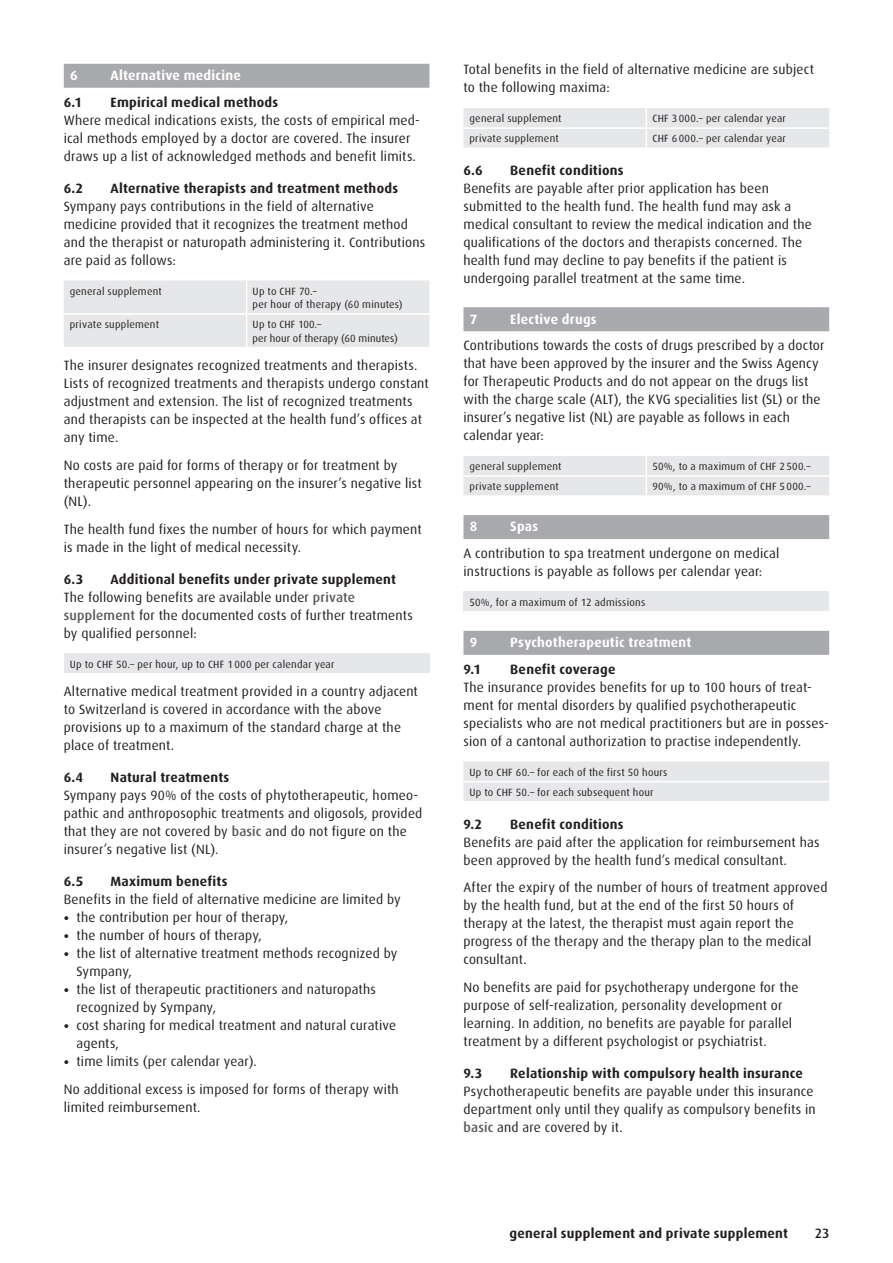
<style>
.page{position:relative;width:893px;height:1263px;background:#fff}
.page>*{position:absolute;margin:0;border:0;box-sizing:border-box;transform-origin:0 0}
.t1{font:13.5px/18px "Dax";letter-spacing:.015em;color:#231f20}
.t2{font:700 13.5px "Dax";letter-spacing:.02em;color:#231f20}
.t3{font:700 13.5px "Dax";letter-spacing:.02em;color:#fff}
.t4{font:500 13.5px "Dax";color:#231f20}
.t5{font:10.5px/13.5px "Dax";letter-spacing:.025em;color:#231f20}
.s1{font-weight:700}
.s2{font-weight:500;color:#57585a}
</style>
<div class="page">
<div style="left:64px;top:64px;width:365px;height:24px;background:#a8a9ad"></div>
<div style="left:64px;top:280px;width:365px;height:67px;background:#e6e7e9"></div>
<hr style="left:246px;top:280px;width:1px;height:33px;background:#fff">
<hr style="left:64px;top:313px;width:183px;height:2px;background:#fff">
<hr style="left:247px;top:313px;width:182px;height:2px;background:#fff">
<hr style="left:246px;top:315px;width:1px;height:32px;background:#fff">
<div style="left:64px;top:654px;width:365px;height:20px;background:#e6e7e9"></div>
<hr style="left:64px;top:673px;width:365px;height:1px;background:#fff">
<div style="left:463px;top:307px;width:366px;height:24px;background:#a8a9ad"></div>
<div style="left:463px;top:515px;width:366px;height:24px;background:#a8a9ad"></div>
<div style="left:463px;top:631px;width:366px;height:24px;background:#a8a9ad"></div>
<div style="left:463px;top:108px;width:366px;height:39px;background:#e6e7e9"></div>
<div style="left:463px;top:456px;width:366px;height:39px;background:#e6e7e9"></div>
<div style="left:463px;top:592px;width:366px;height:20px;background:#e6e7e9"></div>
<hr style="left:463px;top:611px;width:366px;height:2px;background:#fff">
<div style="left:463px;top:761px;width:366px;height:40px;background:#e6e7e9"></div>
<hr style="left:463px;top:781px;width:366px;height:1px;background:#fff">
<p class="t3" style="left:70px;top:68px;width:9px">6</p>
<p class="t3" style="left:111px;top:68px;width:132px">Alternative medicine</p>
<p class="t2" style="left:64px;top:94px;width:20px">6.1</p>
<p class="t2" style="left:111px;top:94px;width:169px">Empirical medical methods</p>
<p class="t1" style="left:64px;top:111px;width:358px">Where medical indications exists, the costs of empirical med&shy;ical methods employed by a doctor are covered. The insurer draws up a list of acknowledged methods and benefit limits.</p>
<p class="t2" style="left:64px;top:180px;width:21px">6.2</p>
<p class="t2" style="left:111px;top:180px;width:289px">Alternative therapists and treatment methods</p>
<p class="t1" style="left:64px;top:197px;width:363px">Sympany pays contributions in the field of alternative medicine provided that it recognizes the treatment method and the therapist or naturopath administering it. Contributions are paid as follows:</p>
<p class="t5" style="left:70px;top:284px;width:94px">general supplement</p>
<p class="t5" style="left:253px;top:284px;width:152px">Up to CHF 70.–<br>per hour of therapy (60 minutes)</p>
<p class="t5" style="left:70px;top:318px;width:91px">private supplement</p>
<p class="t5" style="left:253px;top:318px;width:147px">Up to CHF 100.–<br>per hour of therapy (60 minutes)</p>
<p class="t1" style="left:64px;top:357px;width:367px">The insurer designates recognized treatments and therapists.<br>Lists of recognized treatments and therapists undergo constant adjustment and extension. The list of recognized treatments and therapists can be inspected at the health fund’s offices at any time.</p>
<p class="t1" style="left:64px;top:456px;width:360px">No costs are paid for forms of therapy or for treatment by therapeutic personnel appearing on the insurer’s negative list (NL).</p>
<p class="t1" style="left:64px;top:520px;width:359px">The health fund fixes the number of hours for which payment is made in the light of medical necessity.</p>
<p class="t2" style="left:64px;top:571px;width:21px">6.3</p>
<p class="t1" style="left:64px;top:570px;width:351px;text-indent:47px"><span class="s1">Additional benefits under private supplement </span>The following benefits are available under <span class="s2">private supplement</span> for the documented costs of further treatments by qualified personnel:</p>
<p class="t5" style="left:70px;top:657px;width:266px">Up to CHF 50.– per hour, up to CHF 1000 per calendar year</p>
<p class="t1" style="left:64px;top:683px;width:356px">Alternative medical treatment provided in a country adjacent to Switzerland is covered in accordance with the above provisions up to a maximum of the standard charge at the place of treatment.</p>
<p class="t2" style="left:64px;top:770px;width:21px">6.4</p>
<p class="t2" style="left:111px;top:770px;width:120px">Natural treatments</p>
<p class="t1" style="left:64px;top:787px;width:360px">Sympany pays 90% of the costs of phytotherapeutic, homeo&shy;pathic and anthroposophic treatments and oligosols, provided that they are not covered by <span class="s2">basic</span> and do not figure on the insurer’s negative list (NL).</p>
<p class="t2" style="left:64px;top:874px;width:21px">6.5</p>
<p class="t2" style="left:111px;top:874px;width:118px">Maximum benefits</p>
<p class="t1" style="left:64px;top:891px;width:338px">Benefits in the field of alternative medicine are limited by</p>
<p class="t1" style="left:64px;top:909px;width:226px"><span class="s1">•</span> the contribution per hour of therapy,</p>
<p class="t1" style="left:64px;top:927px;width:200px"><span class="s1">•</span> the number of hours of therapy,</p>
<p class="t1" style="left:77px;top:945px;width:322px;text-indent:-13px"><span class="s1">•</span> the list of alternative treatment methods recognized by<br>Sympany,</p>
<p class="t1" style="left:77px;top:981px;width:301px;text-indent:-13px"><span class="s1">•</span> the list of therapeutic practitioners and naturopaths recognized by Sympany,</p>
<p class="t1" style="left:77px;top:1017px;width:321px;text-indent:-13px"><span class="s1">•</span> cost sharing for medical treatment and natural curative agents,</p>
<p class="t1" style="left:64px;top:1048px;width:336px;line-height:27.8px"><span class="s1">•</span> time limits (per calendar year).<br>No additional excess is imposed for forms of therapy with</p>
<p class="t1" style="left:64px;top:1099px;width:138px">limited reimbursement.</p>
<p class="t1" style="left:463px;top:61px;width:352px">Total benefits in the field of alternative medicine are subject to the following maxima:</p>
<p class="t5" style="left:469px;top:112px;width:94px">general supplement</p>
<p class="t5" style="left:652px;top:112px;width:135px">CHF 3000.– per calendar year</p>
<p class="t5" style="left:469px;top:132px;width:91px">private supplement</p>
<p class="t5" style="left:652px;top:132px;width:135px">CHF 6000.– per calendar year</p>
<p class="t2" style="left:463px;top:163px;width:21px">6.6</p>
<p class="t2" style="left:510px;top:163px;width:115px">Benefit conditions</p>
<p class="t1" style="left:463px;top:179px;width:350px">Benefits are payable after prior application has been submitted to the health fund. The health fund may ask a medical consultant to review the medical indication and the qualifications of the doctors and therapists concerned. The health fund may decline to pay benefits if the patient is undergoing parallel treatment at the same time.</p>
<p class="t3" style="left:470px;top:311px;width:9px">7</p>
<p class="t3" style="left:510px;top:311px;width:88px">Elective drugs</p>
<p class="t1" style="left:463px;top:336px;width:363px">Contributions towards the costs of drugs prescribed by a doctor that have been approved by the insurer and the Swiss Agency for Therapeutic Products and do not appear on the drugs list with the charge scale (ALT), the KVG specialities list (SL) or the insurer’s negative list (NL) are payable as follows in each calendar year:</p>
<p class="t5" style="left:469px;top:460px;width:94px">general supplement</p>
<p class="t5" style="left:652px;top:460px;width:160px">50%, to a maximum of CHF 2500.–</p>
<p class="t5" style="left:469px;top:480px;width:91px">private supplement</p>
<p class="t5" style="left:652px;top:480px;width:160px">90%, to a maximum of CHF 5000.–</p>
<p class="t3" style="left:470px;top:519px;width:9px">8</p>
<p class="t3" style="left:510px;top:519px;width:29px">Spas</p>
<p class="t1" style="left:463px;top:544px;width:317px">A contribution to spa treatment undergone on medical instructions is payable as follows per calendar year:</p>
<p class="t5" style="left:469px;top:596px;width:177px">50%, for a maximum of 12 admissions</p>
<p class="t3" style="left:470px;top:635px;width:9px">9</p>
<p class="t3" style="left:510px;top:635px;width:183px">Psychotherapeutic treatment</p>
<p class="t2" style="left:463px;top:661px;width:19px">9.1</p>
<p class="t2" style="left:510px;top:661px;width:107px">Benefit coverage</p>
<p class="t1" style="left:463px;top:678px;width:367px">The insurance provides benefits for up to 100 hours of treat&shy;ment for mental disorders by qualified psychotherapeutic specialists who are not medical practitioners but are in posses&shy;sion of a cantonal authorization to practise independently.</p>
<p class="t5" style="left:469px;top:762px;width:199px;line-height:20.1px">Up to CHF 60.– for each of the first 50 hours<br>Up to CHF 50.– for each subsequent hour</p>
<p class="t2" style="left:463px;top:816px;width:20px">9.2</p>
<p class="t2" style="left:510px;top:816px;width:115px">Benefit conditions</p>
<p class="t1" style="left:463px;top:833px;width:357px">Benefits are paid after the application for reimbursement has been approved by the health fund’s medical consultant.</p>
<p class="t1" style="left:463px;top:879px;width:366px">After the expiry of the number of hours of treatment approved by the health fund, but at the end of the first 50 hours of therapy at the latest, the therapist must again report the progress of the therapy and the therapy plan to the medical consultant.</p>
<p class="t1" style="left:463px;top:978px;width:336px">No benefits are paid for psychotherapy undergone for the purpose of self-realization, personality development or learning. In addition, no benefits are payable for parallel treatment by a different psychologist or psychiatrist.</p>
<p class="t2" style="left:463px;top:1066px;width:20px">9.3</p>
<p class="t2" style="left:510px;top:1066px;width:294px">Relationship with compulsory health insurance</p>
<p class="t1" style="left:463px;top:1082px;width:354px">Psychotherapeutic benefits are payable under this insurance department only until they qualify as compulsory benefits in <span class="s2">basic</span> and are covered by it.</p>
<p class="t2" style="left:509px;top:1225px;width:280px">general supplement and private supplement</p>
<p class="t4" style="left:815px;top:1225px;width:16px">23</p>
</div>
